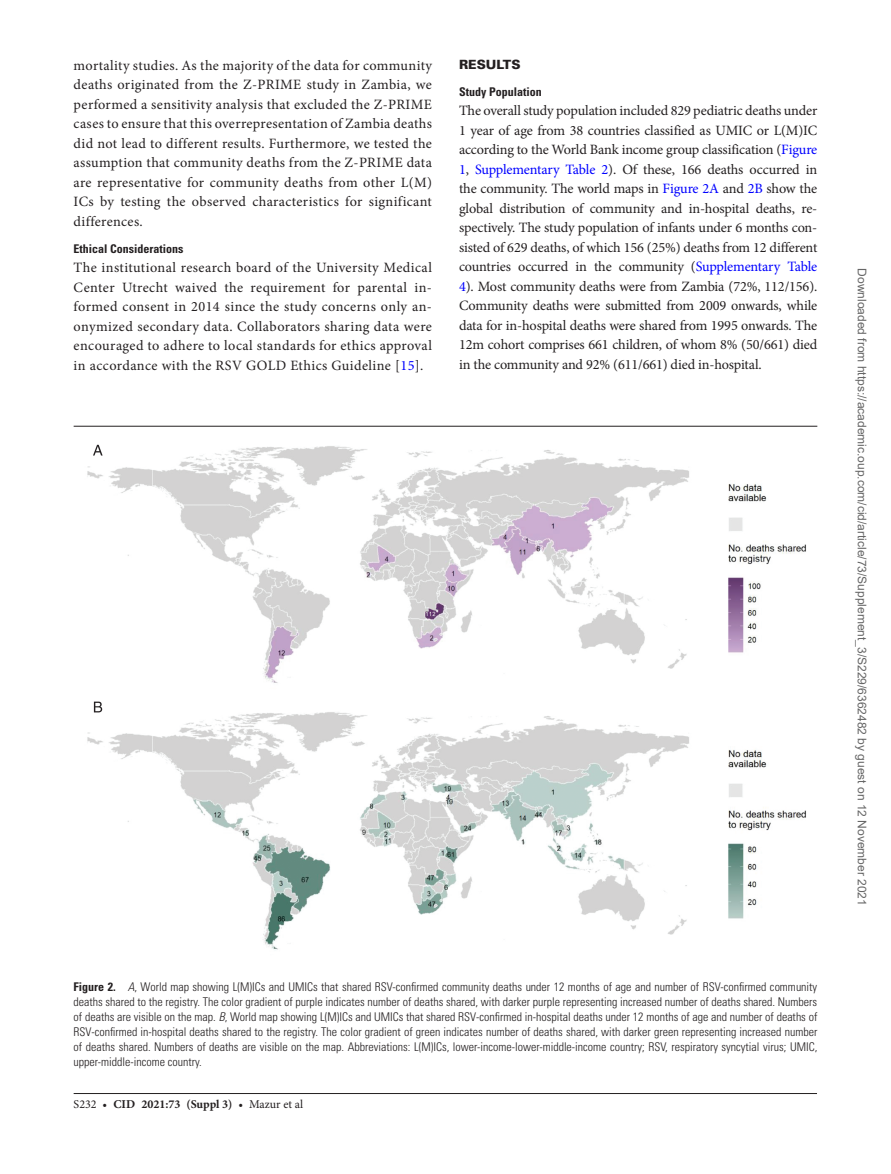
<style>
.page{position:relative;width:891px;height:1174px;background:#fff}
.page>*{position:absolute;margin:0;border:0;box-sizing:border-box;transform-origin:0 0}
.t1{font:14.25px/19.5px "Minion Pro";letter-spacing:.02em;color:#231f20;text-align:justify}
.t2{font:900 12.75px "Univers LT Std";color:#231f20}
.t3{font:300 condensed 12px/15px "Univers LT Std";color:#231f20;text-align:justify}
.t4{font:12px "Arial";color:#666}
.t5{font:700 condensed 12px "Univers LT Std";color:#231f20}
.t6{font:700 12px "Minion Pro";color:#231f20}
.s1{color:#00f}
.s2{font-weight:700}
.s3{font-style:italic}
.s4{font-weight:400}
</style>
<div class="page">
<hr style="left:74px;top:1093px;width:743px;height:1px;background:#231f20">
<hr style="left:74px;top:426px;width:743px;height:1px;background:#231f20">
<img style="left:87px;top:444px;width:719px;height:506px">
<p class="t1" style="left:74px;top:55px;width:360px">mortality studies. As the majority of the data for community deaths originated from the Z-PRIME study in Zambia, we performed a sensitivity analysis that excluded the Z-PRIME cases to ensure that this overrepresentation of Zambia deaths did not lead to different results. Furthermore, we tested the assumption that community deaths from the Z-PRIME data are representative for community deaths from other L(M)<br>ICs by testing the observed characteristics for significant differences.</p>
<p class="t5" style="left:74px;top:241px;width:112px">Ethical Considerations</p>
<p class="t1" style="left:74px;top:258px;width:360px">The institutional research board of the University Medical Center Utrecht waived the requirement for parental in&shy;formed consent in 2014 since the study concerns only an&shy;onymized secondary data. Collaborators sharing data were encouraged to adhere to local standards for ethics approval in accordance with the RSV GOLD Ethics Guideline [<span class="s1">15</span>].</p>
<p class="t2" style="left:459px;top:56px;width:63px">RESULTS</p>
<p class="t5" style="left:459px;top:84px;width:84px">Study Population</p>
<p class="t1" style="left:459px;top:101px;width:360px">The overall study population included 829 pediatric deaths under 1 year of age from 38 countries classified as UMIC or L(M)IC according to the World Bank income group classification (<span class="s1">Figure 1</span>, <span class="s1">Supplementary Table 2</span>). Of these, 166 deaths occurred in the community. The world maps in <span class="s1">Figure 2A</span> and <span class="s1">2B</span> show the global distribution of community and in-hospital deaths, re&shy;spectively. The study population of infants under 6 months con&shy;sisted of 629 deaths, of which 156 (25%) deaths from 12 different countries occurred in the community (<span class="s1">Supplementary Table 4</span>). Most community deaths were from Zambia (72%, 112/156).<br>Community deaths were submitted from 2009 onwards, while data for in-hospital deaths were shared from 1995 onwards. The 12m cohort comprises 661 children, of whom 8% (50/661) died in the community and 92% (611/661) died in-hospital.</p>
<p class="t3" style="left:74px;top:980px;width:745px"><span class="s2">Figure 2.</span> <span class="s3">A</span>, World map showing L(M)ICs and UMICs that shared RSV-confirmed community deaths under 12 months of age and number of RSV-confirmed community deaths shared to the registry. The color gradient of purple indicates number of deaths shared, with darker purple representing increased number of deaths shared. Numbers of deaths are visible on the map. <span class="s3">B</span>, World map showing L(M)ICs and UMICs that shared RSV-confirmed in-hospital deaths under 12 months of age and number of deaths of RSV-confirmed in-hospital deaths shared to the registry. The color gradient of green indicates number of deaths shared, with darker green representing increased number of deaths shared. Numbers of deaths are visible on the map. Abbreviations: L(M)ICs, lower-income-lower-middle-income country; RSV, respiratory syncytial virus; UMIC, upper-middle-income country.</p>
<p class="t6" style="left:74px;top:1095px;width:231px"><span class="s4">S232 •</span> cid 2021:73 (Suppl 3) <span class="s4">• Mazur et al</span></p>
<p class="t4" style="left:866px;top:268px;width:639px;rotate:90deg">Downloaded from https://academic.oup.com/cid/article/73/Supplement_3/S229/6362482 by guest on 12 November 2021</p>
</div>
